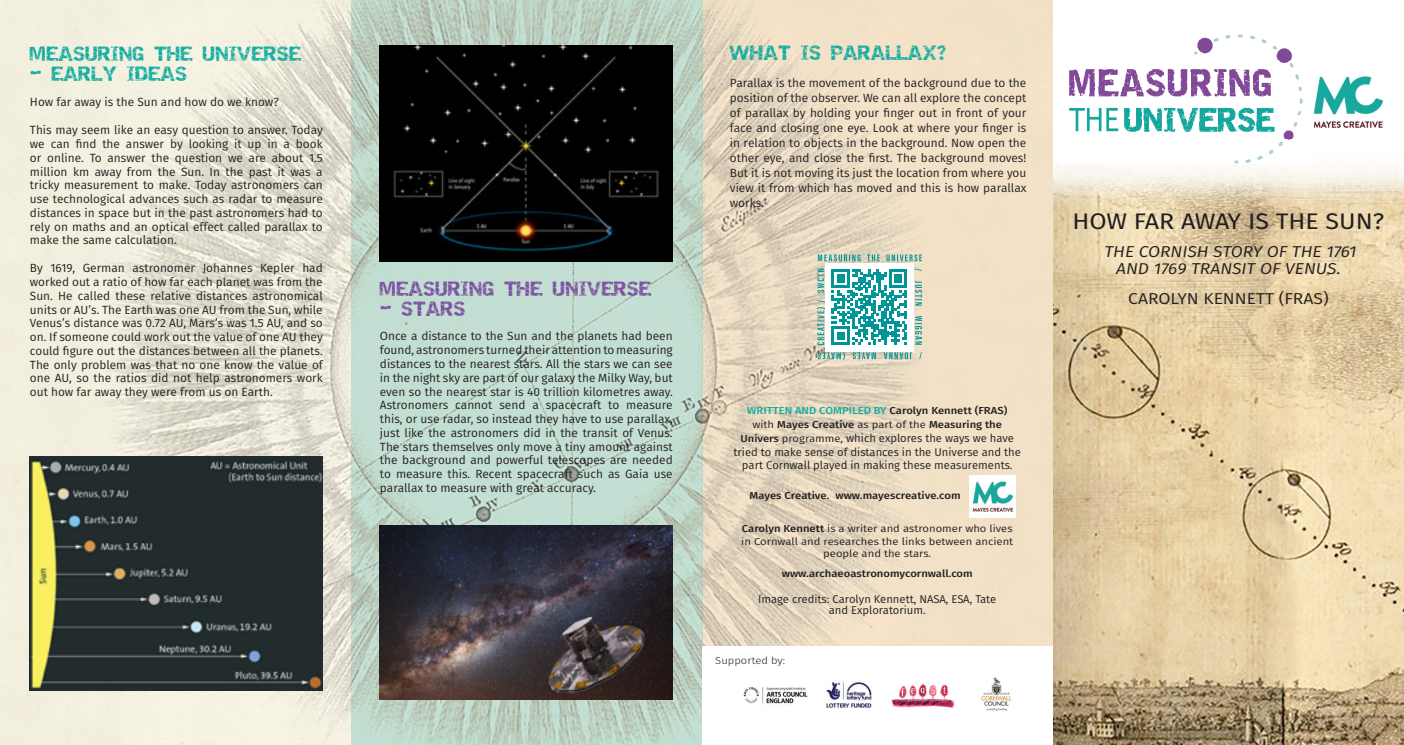
<style>
.page{position:relative;width:1404px;height:745px;background:#fff}
.page>*{position:absolute;margin:0;border:0;box-sizing:border-box;transform-origin:0 0}
.Main_text{font:22.5px "Fira Sans";color:#231f20;scale:1.11 1}
.t1{font:italic 15.75px/17.5px "Fira Sans";color:#231f20;text-align:center;scale:1.11 1}
.t2{font:15.75px "Fira Sans";color:#231f20;scale:1.11 1}
.Sub_heading{font:14.38px "Destroy";color:#12ad9f}
.t3{font:14.38px "Destroy";color:#7c51a1}
.t4{font:11.88px/13.8px "Fira Sans";color:#231f20;text-align:justify}
.Main_text-2{font:11.25px/13.8px "Fira Sans";color:#231f20;text-align:center}
.Main_text-3{font:500 10.12px "Fira Sans";color:#231f20;scale:1.11 1}
.Main_text-4{font:10.12px/12.5px "Fira Sans";color:#231f20;text-align:center;scale:1.11 1}
.Main_text-5{font:500 10.12px "Fira Sans";color:#12ad9f;scale:1.11 1}
.Main_text-6{font:300 10.12px "Fira Sans";color:#231f20;scale:1.11 1}
.s1{color:#231f20}
.s2{font-weight:400}
.s3{font-weight:500;font-size:10.12px}
.s4{font-size:10.12px}
.s5{font-weight:500}
</style>
<div class="page">
<img style="left:0;top:0;width:1403px;height:744px">
<svg style="left:702px;top:0;width:350px;height:646px;background:#eadac2"></svg>
<svg style="left:351px;top:0;width:351px;height:744px;background:#bdd5c8"></svg>
<img style="left:1313px;top:68px;width:72px;height:68px">
<img style="left:30px;top:456px;width:293px;height:233px">
<img style="left:380px;top:45px;width:292px;height:217px">
<img style="left:380px;top:525px;width:292px;height:174px">
<img style="left:1057px;top:35px;width:256px;height:128px">
<div style="left:702px;top:646px;width:350px;height:98px;background:#fff"></div>
<img style="left:891px;top:684px;width:63px;height:24px">
<img style="left:826px;top:682px;width:46px;height:26px">
<img style="left:743px;top:687px;width:65px;height:17px">
<img style="left:981px;top:677px;width:31px;height:34px">
<img style="left:969px;top:475px;width:46px;height:42px">
<svg style="left:816px;top:268px;width:8px;height:77px"></svg>
<svg style="left:914px;top:268px;width:8px;height:76px"></svg>
<svg style="left:817px;top:254px;width:104px;height:7px"></svg>
<svg style="left:817px;top:351px;width:104px;height:8px"></svg>
<div style="left:825px;top:263px;width:88px;height:88px;background:#fff"></div>
<svg style="left:831px;top:269px;width:76px;height:75px"></svg>
<p class="Sub_heading" style="left:30px;top:45px;width:273px">MEASURING THE UNIVERSE</p>
<p class="Sub_heading" style="left:30px;top:65px;width:159px">- EARLY IDEAS</p>
<p class="t4" style="left:30px;top:95px;width:250px">How far away is the Sun and how do we know?</p>
<p class="t4" style="left:30px;top:123px;width:294px">This may seem like an easy question to answer. Today we can find the answer by looking it up in a book or online. To answer the question we are about 1.5 million km away from the Sun. In the past it was a tricky measurement to make. Today astronomers can use technological advances such as radar to measure distances in space but in the past astronomers had to rely on maths and an optical effect called parallax to make the same calculation.</p>
<p class="t4" style="left:30px;top:261px;width:294px">By 1619, German astronomer Johannes Kepler had worked out a ratio of how far each planet was from the Sun. He called these relative distances astronomical units or AU’s. The Earth was one AU from the Sun, while Venus’s distance was 0.72 AU, Mars’s was 1.5 AU, and so on. If someone could work out the value of one AU they could figure out the distances between all the planets.<br>The only problem was that no one know the value of one AU, so the ratios did not help astronomers work out how far away they were from us on Earth.</p>
<p class="t3" style="left:380px;top:279px;width:273px">MEASURING THE UNIVERSE</p>
<p class="t3" style="left:380px;top:299px;width:87px">- STARS</p>
<p class="t4" style="left:380px;top:329px;width:294px">Once a distance to the Sun and the planets had been found, astronomers turned their attention to measuring distances to the nearest stars. All the stars we can see in the night sky are part of our galaxy the Milky Way, but even so the nearest star is 40 trillion kilometres away.<br>Astronomers cannot send a spacecraft to measure this, or use radar, so instead they have to use parallax, just like the astronomers did in the transit of Venus.<br>The stars themselves only move a tiny amount against the background and powerful telescopes are needed to measure this. Recent spacecraft such as Gaia use parallax to measure with great accuracy.</p>
<p class="Sub_heading" style="left:729px;top:44px;width:218px">WHAT IS PARALLAX?</p>
<p class="t4" style="left:729px;top:75px;width:298px;line-height:15px">Parallax is the movement of the background due to the position of the observer. We can all explore the concept of parallax by holding your finger out in front of your face and closing one eye. Look at where your finger is in relation to objects in the background. Now open the other eye, and close the first. The background moves!<br>But it is not moving its just the location from where you view it from which has moved and this is how parallax works.</p>
<p class="Main_text-5" style="left:747px;top:402px;width:236px">WRITTEN AND COMPILED BY <span class="s1">Carolyn Kennett (FRAS)</span></p>
<p class="Main_text-3" style="left:752px;top:416px;width:226px"><span class="s2">with</span> Mayes Creative <span class="s2">as part of the</span> Measuring the</p>
<p class="Main_text-2" style="left:733px;top:430px;width:289px"><span class="s3">Univers</span> <span class="s4">programme,</span> which explores the ways we have tried to make sense of distances in the Universe and the part Cornwall played in making these measurements.</p>
<p class="Main_text-3" style="left:749px;top:486px;width:192px">Mayes Creative. www.mayescreative.com</p>
<p class="Main_text-4" style="left:741px;top:522px;width:246px"><span class="s5">Carolyn Kennett</span> is a writer and astronomer who lives in Cornwall and researches the links between ancient people and the stars.</p>
<p class="Main_text-3" style="left:781px;top:565px;width:173px">www.archaeoastronomycornwall.com</p>
<p class="Main_text-2" style="left:758px;top:592px;width:240px;line-height:11.2px">Image credits: Carolyn Kennett, NASA, ESA, Tate and Exploratorium.</p>
<p class="Main_text-6" style="left:715px;top:653px;width:64px">Supported by:</p>
<p class="Main_text" style="left:1072px;top:204px;width:282px">HOW FAR AWAY IS THE SUN?</p>
<p class="t1" style="left:1104px;top:242px;width:229px">THE CORNISH STORY OF THE 1761<br>AND 1769 TRANSIT OF VENUS.</p>
<p class="t2" style="left:1128px;top:287px;width:182px">CAROLYN KENNETT (FRAS)</p>
</div>
